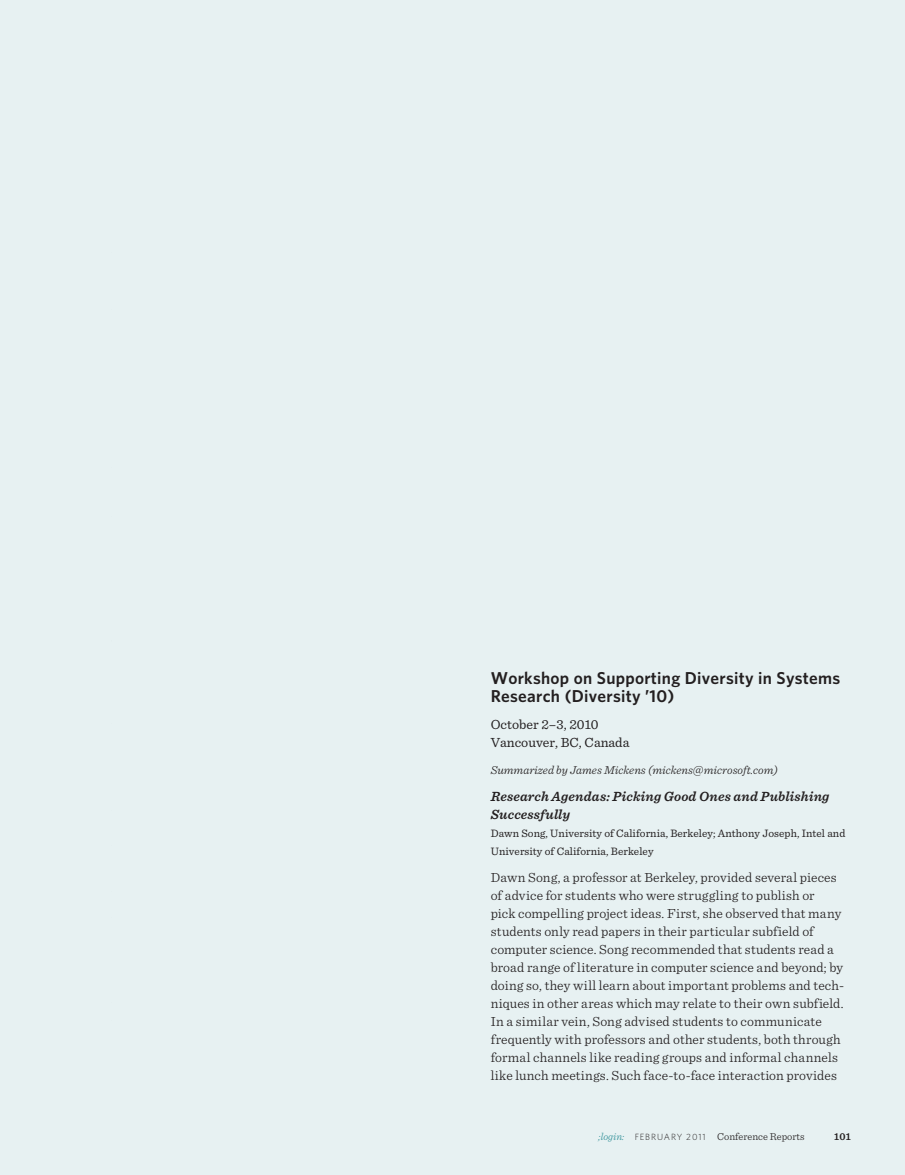
<style>
.page{position:relative;width:905px;height:1175px;background:#fff}
.page>*{position:absolute;margin:0;border:0;box-sizing:border-box;transform-origin:0 0}
.CONF_HEAD{font:600 17.25px/18px "Whitney";letter-spacing:.015em;color:#231f20}
.BODY{font:300 13.8px/18px "Sentinel";letter-spacing:.01em;color:#231f20}
.CONF_PANEL_SUBJECT{font:italic 600 13.8px/18px "Sentinel";letter-spacing:.01em;color:#231f20}
.CONF_LOCATION{font:13.8px/18px "Sentinel";color:#231f20}
.CONF_SUMMARIZER{font:italic 300 12px "Sentinel";color:#231f20}
.CONF_PARTICIPANT{font:11.25px/18px "Sentinel";letter-spacing:.005em;color:#231f20}
.t1{font:300 10.5px "Sentinel";color:#231f20}
.t2{font:600 10.5px "Sentinel";color:#231f20}
.s1{font-style:italic;color:#37939b}
.s2{font-family:"Whitney";font-size:9px}
</style>
<div class="page">
<div style="left:0;top:0;width:904px;height:1174px;background:#e7f1f2"></div>
<p class="CONF_HEAD" style="left:490px;top:669px;width:351px">Workshop on Supporting Diversity in Systems<br>Research (Diversity ’10)</p>
<p class="CONF_LOCATION" style="left:490px;top:715px;width:140px">October 2–3, 2010<br>Vancouver, BC, Canada</p>
<p class="CONF_SUMMARIZER" style="left:490px;top:762px;width:288px">Summarized by James Mickens (mickens@microsoft.com)</p>
<p class="CONF_PANEL_SUBJECT" style="left:490px;top:787px;width:340px">Research Agendas: Picking Good Ones and Publishing<br>Successfully</p>
<p class="CONF_PARTICIPANT" style="left:490px;top:824px;width:356px">Dawn Song, University of California, Berkeley; Anthony Joseph, Intel and<br>University of California, Berkeley</p>
<p class="BODY" style="left:490px;top:868px;width:355px">Dawn Song, a professor at Berkeley, provided several pieces of advice for students who were struggling to publish or<br>pick compelling project ideas. First, she observed that many students only read papers in their particular subfield of computer science. Song recommended that students read a broad range of literature in computer science and beyond; by doing so, they will learn about important problems and tech&shy;niques in other areas which may relate to their own subfield.<br>In a similar vein, Song advised students to communicate frequently with professors and other students, both through formal channels like reading groups and informal channels like lunch meetings. Such face-to-face interaction provides</p>
<p class="t1" style="left:598px;top:1130px;width:207px"><span class="s1">;login:</span> <span class="s2">FEBRUARY 2011</span> Conference Reports</p>
<p class="t2" style="left:834px;top:1130px;width:18px">101</p>
</div>
